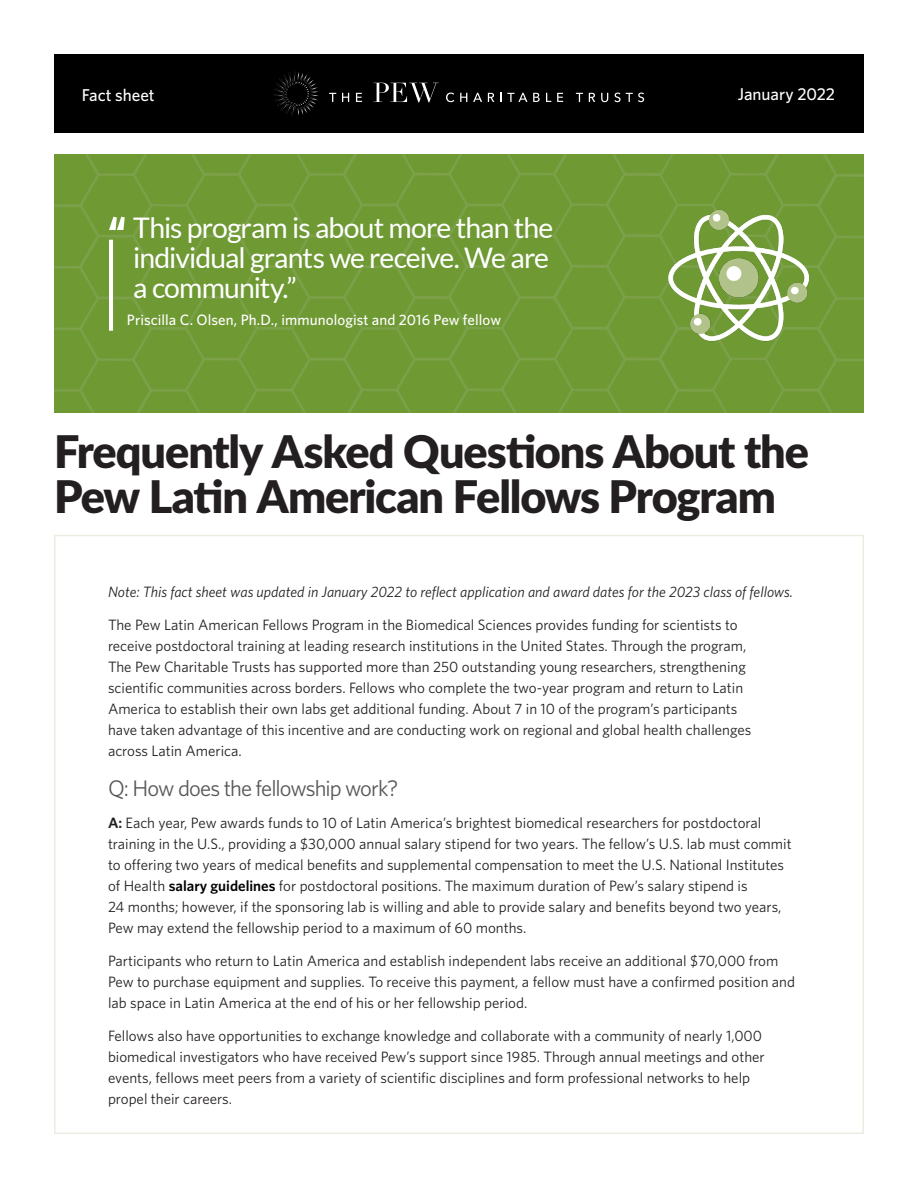
<style>
.page{position:relative;width:918px;height:1188px;background:#fff}
.page>*{position:absolute;margin:0;border:0;box-sizing:border-box;transform-origin:0 0}
.Main_Title{font:900 45px/45px "Lato";letter-spacing:-.025em;color:#231f20}
.Pull_quote{font:28.35px/30.5px "Lato";letter-spacing:-.035em;color:#fff}
.t1{font:22.5px "Whitney";letter-spacing:-.045em;color:#57585a}
.t2{font:500 17.1px "Whitney";color:#fff}
.Body{font:15px/21px "Whitney";color:#231f20}
.Body-2{font:italic 15px "Whitney";color:#231f20}
.Pull_quote_credit{font:500 15px "Whitney";letter-spacing:.005em;color:#fff}
.s1{font-weight:600}
.s2{font-weight:600;color:#000}
</style>
<div class="page">
<div style="left:54px;top:54px;width:810px;height:78px;background:#000"></div>
<img style="left:54px;top:155px;width:810px;height:257px">
<img style="left:663px;top:207px;width:150px;height:139px">
<svg style="left:274px;top:71px;width:45px;height:45px"></svg>
<svg style="left:329px;top:93px;width:7px;height:9px"></svg>
<svg style="left:342px;top:93px;width:7px;height:9px"></svg>
<svg style="left:356px;top:93px;width:6px;height:9px"></svg>
<svg style="left:446px;top:93px;width:8px;height:9px"></svg>
<svg style="left:460px;top:93px;width:7px;height:9px"></svg>
<svg style="left:473px;top:93px;width:9px;height:9px"></svg>
<svg style="left:488px;top:93px;width:6px;height:9px"></svg>
<svg style="left:500px;top:93px;width:27px;height:9px"></svg>
<svg style="left:533px;top:93px;width:7px;height:9px"></svg>
<svg style="left:546px;top:93px;width:5px;height:9px"></svg>
<svg style="left:557px;top:93px;width:6px;height:9px"></svg>
<svg style="left:576px;top:93px;width:7px;height:9px"></svg>
<svg style="left:589px;top:93px;width:6px;height:9px"></svg>
<svg style="left:601px;top:93px;width:7px;height:9px"></svg>
<svg style="left:614px;top:93px;width:30px;height:9px"></svg>
<svg style="left:374px;top:83px;width:65px;height:19px"></svg>
<hr style="left:109px;top:240px;width:4px;height:91px;background:#fff">
<svg style="left:109px;top:217px;width:16px;height:13px"></svg>
<p class="t2" style="left:82px;top:83px;width:74px">Fact sheet</p>
<p class="t2" style="left:738px;top:83px;width:99px">January 2022</p>
<p class="Pull_quote" style="left:133px;top:212px;width:422px">This program is about more than the individual grants we receive. We are a community.”</p>
<p class="Pull_quote_credit" style="left:127px;top:310px;width:376px">Priscilla C. Olsen, Ph.D., immunologist and 2016 Pew fellow</p>
<p class="Main_Title" style="left:54px;top:427px;width:757px">Frequently Asked Questions About the<br>Pew Latin American Fellows Program</p>
<p class="Body-2" style="left:108px;top:582px;width:687px">Note: This fact sheet was updated in January 2022 to reflect application and award dates for the 2023 class of fellows.</p>
<p class="Body" style="left:108px;top:614px;width:645px">The Pew Latin American Fellows Program in the Biomedical Sciences provides funding for scientists to receive postdoctoral training at leading research institutions in the United States. Through the program, The Pew Charitable Trusts has supported more than 250 outstanding young researchers, strengthening scientific communities across borders. Fellows who complete the two-year program and return to Latin America to establish their own labs get additional funding. About 7 in 10 of the program’s participants have taken advantage of this incentive and are conducting work on regional and global health challenges across Latin America.</p>
<h2 class="t1" style="left:108px;top:774px;width:292px">Q: How does the fellowship work?</h2>
<p class="Body" style="left:108px;top:812px;width:685px"><span class="s1">A:</span> Each year, Pew awards funds to 10 of Latin America’s brightest biomedical researchers for postdoctoral training in the U.S., providing a $30,000 annual salary stipend for two years. The fellow’s U.S. lab must commit to offering two years of medical benefits and supplemental compensation to meet the U.S. National Institutes of Health <span class="s2">salary guidelines</span> for postdoctoral positions. The maximum duration of Pew’s salary stipend is<br>24 months; however, if the sponsoring lab is willing and able to provide salary and benefits beyond two years, Pew may extend the fellowship period to a maximum of 60 months.</p>
<p class="Body" style="left:108px;top:950px;width:689px">Participants who return to Latin America and establish independent labs receive an additional $70,000 from<br>Pew to purchase equipment and supplies. To receive this payment, a fellow must have a confirmed position and lab space in Latin America at the end of his or her fellowship period.</p>
<p class="Body" style="left:108px;top:1025px;width:658px">Fellows also have opportunities to exchange knowledge and collaborate with a community of nearly 1,000 biomedical investigators who have received Pew’s support since 1985. Through annual meetings and other events, fellows meet peers from a variety of scientific disciplines and form professional networks to help propel their careers.</p>
</div>
